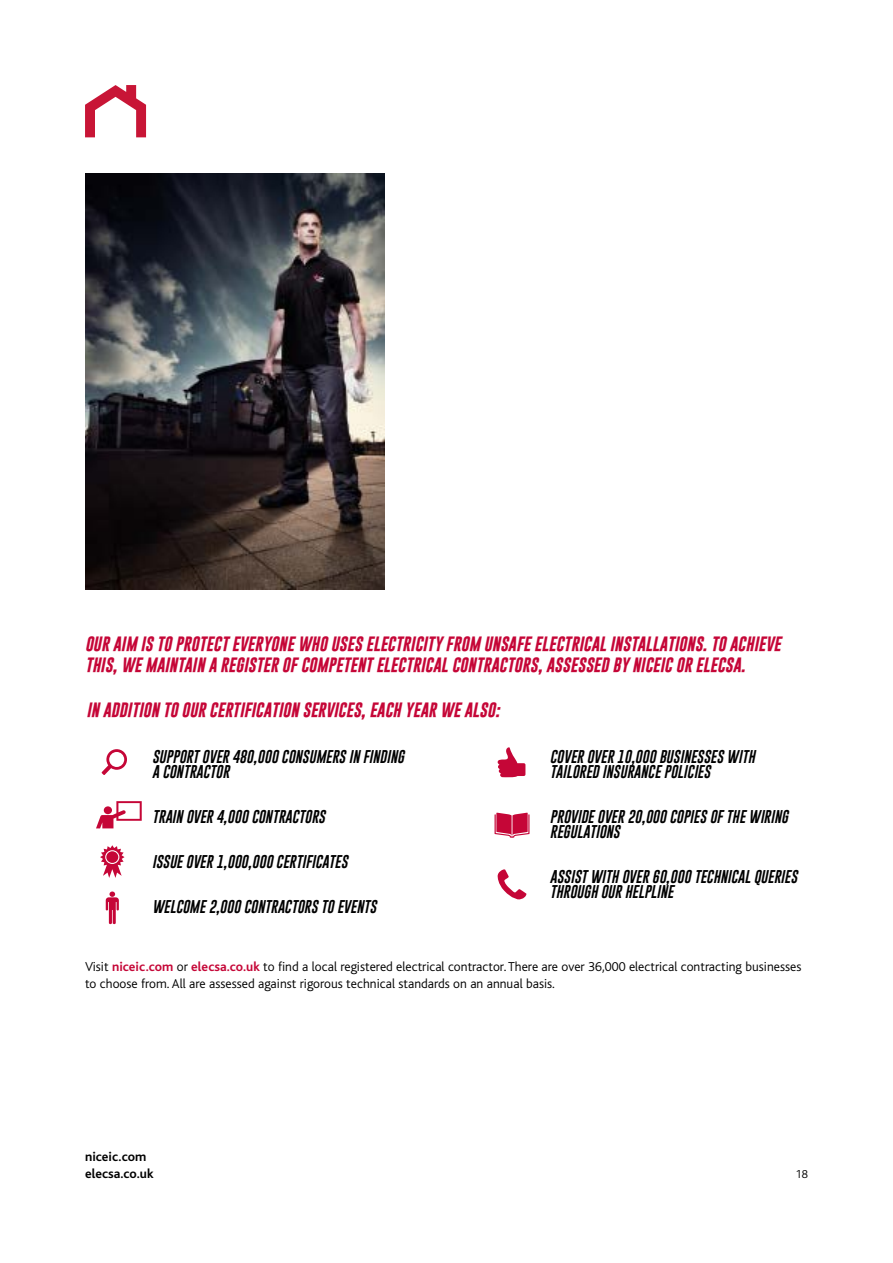
<style>
.page{position:relative;width:893px;height:1263px;background:#fff}
.page>*{position:absolute;margin:0;border:0;box-sizing:border-box;transform-origin:0 0}
.t1{font:italic 700 15px/21px "Gobold";color:#c50637}
.t2{font:italic 13.5px/15px "Gobold";color:#000}
.t3{font:300 13.5px/16.5px "Bliss";color:#000}
.t4{font:700 13.5px/16.5px "Bliss";color:#000}
.t5{font:300 12px "Bliss";color:#000}
.s1{font-weight:700;color:#c50637}
</style>
<div class="page">
<svg style="left:102px;top:749px;width:25px;height:26px"></svg>
<svg style="left:498px;top:869px;width:29px;height:30px"></svg>
<svg style="left:495px;top:813px;width:34px;height:24px"></svg>
<svg style="left:498px;top:747px;width:27px;height:31px"></svg>
<svg style="left:100px;top:845px;width:25px;height:33px"></svg>
<div style="left:106px;top:851px;width:12px;height:12px;background:#c50637;border-radius:50%"></div>
<svg style="left:96px;top:801px;width:46px;height:27px"></svg>
<svg style="left:106px;top:891px;width:13px;height:33px"></svg>
<img style="left:85px;top:173px;width:299px;height:417px">
<svg style="left:85px;top:85px;width:61px;height:52px"></svg>
<p class="t1" style="left:85px;top:633px;width:697px">OUR AIM IS TO PROTECT EVERYONE WHO USES ELECTRICITY FROM UNSAFE ELECTRICAL INSTALLATIONS. TO ACHIEVE<br>THIS, WE MAINTAIN A REGISTER OF COMPETENT ELECTRICAL CONTRACTORS, ASSESSED BY NICEIC OR ELECSA.</p>
<p class="t1" style="left:86px;top:700px;width:415px">IN ADDITION TO OUR CERTIFICATION SERVICES, EACH YEAR WE ALSO:</p>
<p class="t2" style="left:152px;top:749px;width:253px">SUPPORT OVER 480,000 CONSUMERS IN FINDING<br>A CONTRACTOR</p>
<p class="t2" style="left:152px;top:809px;width:174px">TRAIN OVER 4,000 CONTRACTORS</p>
<p class="t2" style="left:152px;top:854px;width:197px">ISSUE OVER 1,000,000 CERTIFICATES</p>
<p class="t2" style="left:152px;top:899px;width:226px">WELCOME 2,000 CONTRACTORS TO EVENTS</p>
<p class="t2" style="left:550px;top:749px;width:206px">COVER OVER 10,000 BUSINESSES WITH<br>TAILORED INSURANCE POLICIES</p>
<p class="t2" style="left:550px;top:809px;width:240px">PROVIDE OVER 20,000 COPIES OF THE WIRING<br>REGULATIONS</p>
<p class="t2" style="left:550px;top:869px;width:249px">ASSIST WITH OVER 60,000 TECHNICAL QUERIES<br>THROUGH OUR HELPLINE</p>
<p class="t3" style="left:85px;top:959px;width:718px">Visit <span class="s1">niceic.com</span> or <span class="s1">elecsa.co.uk</span> to find a local registered electrical contractor. There are over 36,000 electrical contracting businesses to choose from. All are assessed against rigorous technical standards on an annual basis.</p>
<p class="t4" style="left:85px;top:1149px;width:70px">niceic.com elecsa.co.uk</p>
<p class="t5" style="left:796px;top:1168px;width:14px">18</p>
</div>
